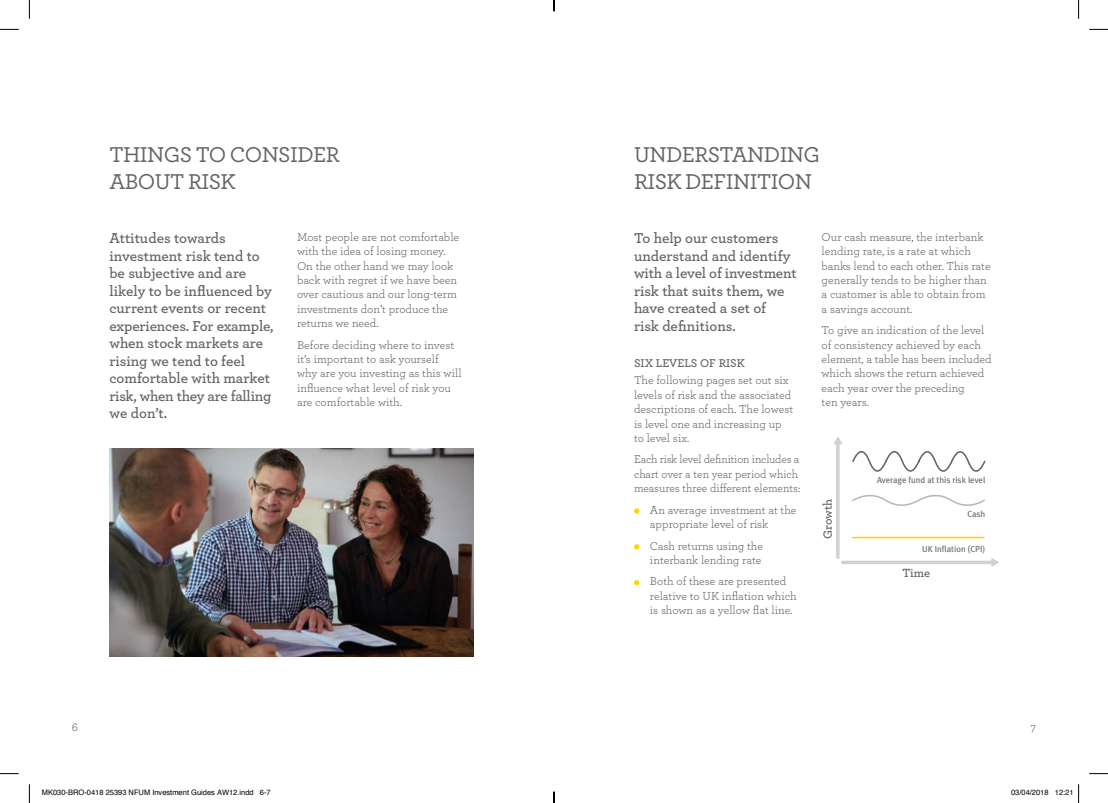
<style>
.page{position:relative;width:1108px;height:803px;background:#fff}
.page>*{position:absolute;margin:0;border:0;box-sizing:border-box;transform-origin:0 0}
.t1{font:500 22.5px/27px "Archer";letter-spacing:-.025em;color:#646463}
.t2{font:600 15px/17.5px "Archer";letter-spacing:-.005em;color:#646463}
.t3{font:600 12.38px "Archer";letter-spacing:-.005em;color:#646463}
.t4{font:11.88px/14.4px "Archer";color:#646463}
.t5{font:8.75px "Meta Plus";color:#646463}
.t6{font:7.5px "Helvetica";color:#000}
.s1{font-weight:600}
</style>
<div class="page">
<svg style="left:1078px;top:784px;width:1px;height:19px"></svg>
<svg style="left:1078px;top:0;width:1px;height:19px"></svg>
<svg style="left:29px;top:784px;width:1px;height:19px"></svg>
<svg style="left:29px;top:0;width:1px;height:19px"></svg>
<svg style="left:1089px;top:773px;width:19px;height:1px"></svg>
<svg style="left:0;top:773px;width:19px;height:1px"></svg>
<svg style="left:1089px;top:29px;width:19px;height:1px"></svg>
<svg style="left:0;top:29px;width:19px;height:1px"></svg>
<svg style="left:634px;top:508px;width:5px;height:6px"></svg>
<svg style="left:634px;top:544px;width:5px;height:5px"></svg>
<svg style="left:634px;top:580px;width:5px;height:5px"></svg>
<hr style="left:836px;top:442px;width:3px;height:115px;background:#d1d1d1">
<hr style="left:842px;top:561px;width:153px;height:3px;background:#d1d1d1">
<hr style="left:852px;top:537px;width:132px;height:1px;background:#ffd500">
<svg style="left:852px;top:494px;width:133px;height:12px"></svg>
<svg style="left:852px;top:451px;width:134px;height:21px"></svg>
<svg style="left:834px;top:437px;width:8px;height:7px"></svg>
<svg style="left:991px;top:558px;width:7px;height:9px"></svg>
<img style="left:109px;top:448px;width:365px;height:209px">
<p class="t1" style="left:109px;top:140px;width:232px">THINGS TO CONSIDER<br>ABOUT RISK</p>
<p class="t2" style="left:109px;top:229px;width:166px">Attitudes towards investment risk tend to be subjective and are likely to be infuenced by current events or recent experiences. For example, when stock markets are rising we tend to feel comfortable with market risk, when they are falling we don’t.</p>
<p class="t4" style="left:297px;top:229px;width:164px">Most people are not comfortable with the idea of losing money.<br>On the other hand we may look back with regret if we have been over cautious and our long-term investments don’t produce the returns we need.</p>
<p class="t4" style="left:297px;top:337px;width:166px">Before deciding where to invest it’s important to ask yourself why are you investing as this will infuence what level of risk you are comfortable with.</p>
<p class="t1" style="left:634px;top:140px;width:188px">UNDERSTANDING<br>RISK DEFINITION</p>
<p class="t2" style="left:634px;top:229px;width:164px">To help our customers understand and identify with a level of investment risk that suits them, we have created a set of<br>risk defnitions.</p>
<p class="t4" style="left:634px;top:353px;width:156px;line-height:17.9px"><span class="s1">SIX LEVELS OF RISK<br></span>The following pages set out six</p>
<p class="t4" style="left:634px;top:387px;width:161px">levels of risk and the associated descriptions of each. The lowest is level one and increasing up to level six.</p>
<p class="t4" style="left:634px;top:452px;width:168px">Each risk level defnition includes a chart over a ten year period which measures three diferent elements:</p>
<p class="t4" style="left:650px;top:502px;width:148px">An average investment at the appropriate level of risk</p>
<p class="t4" style="left:650px;top:538px;width:115px">Cash returns using the interbank lending rate</p>
<p class="t4" style="left:650px;top:574px;width:148px">Both of these are presented relative to UK infation which is shown as a yellow fat line.</p>
<p class="t4" style="left:821px;top:229px;width:171px">Our cash measure, the interbank lending rate, is a rate at which banks lend to each other. This rate generally tends to be higher than a customer is able to obtain from a savings account.</p>
<p class="t4" style="left:821px;top:323px;width:171px">To give an indication of the level of consistency achieved by each element, a table has been included which shows the return achieved each year over the preceding<br>ten years.</p>
<p class="t3" style="left:818px;top:539px;width:42px;rotate:-90deg">Growth</p>
<p class="t5" style="left:877px;top:475px;width:110px">Average fund at this risk level</p>
<p class="t5" style="left:967px;top:509px;width:19px">Cash</p>
<p class="t5" style="left:922px;top:544px;width:65px">UK Infation CPI)</p>
<p class="t3" style="left:902px;top:563px;width:29px">Time</p>
<p class="t4" style="left:72px;top:719px;width:8px">6</p>
<p class="t4" style="left:1030px;top:719px;width:7px">7</p>
<p class="t6" style="left:42px;top:787px;width:230px">MK030-BRO-0418 25393 NFUM Investment Guides AW12.indd 6-7</p>
<p class="t6" style="left:1011px;top:787px;width:64px">03/04/2018 12:21</p>
</div>
